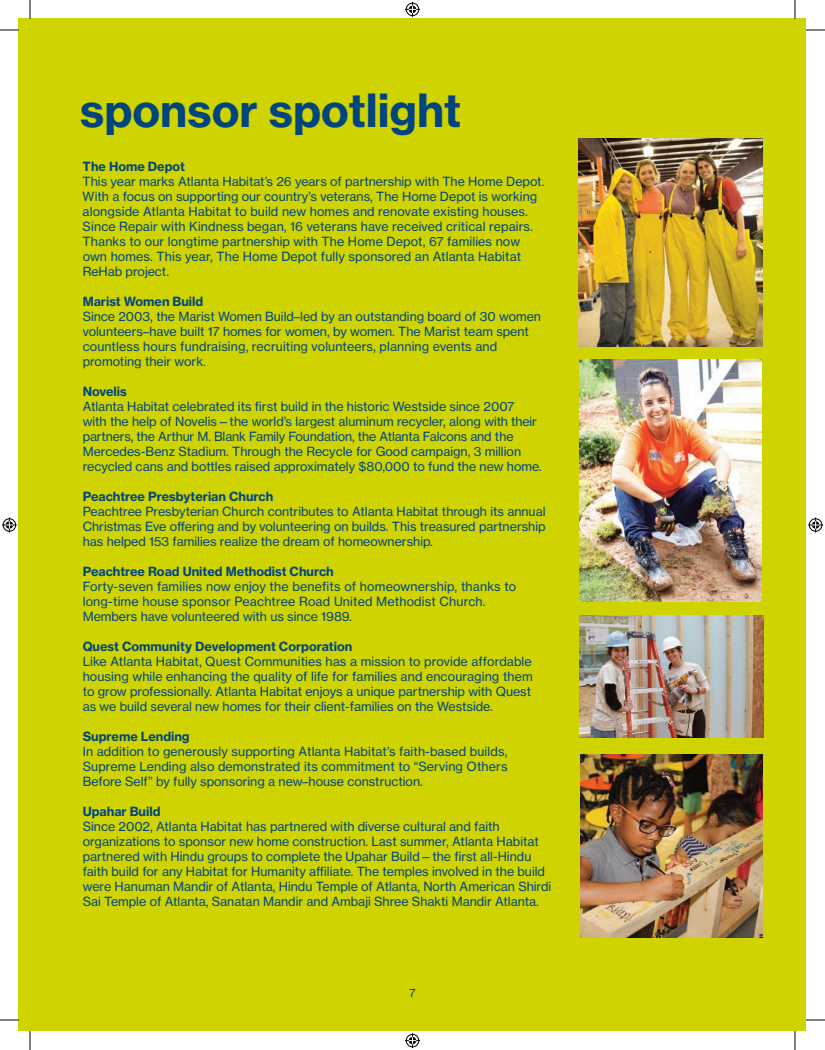
<style>
.page{position:relative;width:825px;height:1050px;background:#fff}
.page>*{position:absolute;margin:0;border:0;box-sizing:border-box;transform-origin:0 0}
.t1{font:45px "N Haas Grotesk TX Pro 75 Bd";color:#01457f}
.t2{font:12.5px/15px "N Haas Grotesk TX Pro 55 Rg";color:#01457f}
.t3{font:11.25px "N Haas Grotesk TX Pro 55 Rg";color:#01457f}
.s1{font-family:"N Haas Grotesk TX Pro 75 Bd"}
</style>
<div class="page">
<div style="left:19px;top:19px;width:787px;height:1012px;background:#cfd400"></div>
<img style="left:579px;top:139px;width:183px;height:207px">
<img style="left:580px;top:754px;width:183px;height:183px">
<img style="left:580px;top:616px;width:183px;height:122px">
<img style="left:580px;top:359px;width:182px;height:243px">
<svg style="left:0;top:29px;width:19px;height:2px"></svg>
<svg style="left:806px;top:29px;width:19px;height:2px"></svg>
<svg style="left:0;top:1019px;width:19px;height:2px"></svg>
<svg style="left:806px;top:1019px;width:19px;height:2px"></svg>
<svg style="left:29px;top:0;width:2px;height:19px"></svg>
<svg style="left:29px;top:1031px;width:2px;height:19px"></svg>
<svg style="left:794px;top:0;width:2px;height:19px"></svg>
<svg style="left:794px;top:1031px;width:2px;height:19px"></svg>
<svg style="left:405px;top:2px;width:15px;height:15px"></svg>
<svg style="left:405px;top:1033px;width:15px;height:15px"></svg>
<svg style="left:2px;top:518px;width:15px;height:14px"></svg>
<svg style="left:808px;top:518px;width:15px;height:14px"></svg>
<p class="t1" style="left:80px;top:82px;width:383px">sponsor spotlight</p>
<p class="t2" style="left:83px;top:159px;width:463px"><span class="s1">The Home Depot<br></span>This year marks Atlanta Habitat’s 26 years of partnership with The Home Depot.<br>With a focus on supporting our country’s veterans, The Home Depot is working alongside Atlanta Habitat to build new homes and renovate existing houses.<br>Since Repair with Kindness began, 16 veterans have received critical repairs.<br>Thanks to our longtime partnership with The Home Depot, 67 families now own homes. This year, The Home Depot fully sponsored an Atlanta Habitat ReHab project.</p>
<p class="t2" style="left:83px;top:294px;width:460px"><span class="s1">Marist Women Build<br></span>Since 2003, the Marist Women Build–led by an outstanding board of 30 women volunteers–have built 17 homes for women, by women. The Marist team spent countless hours fundraising, recruiting volunteers, planning events and promoting their work.</p>
<p class="t2" style="left:83px;top:384px;width:461px"><span class="s1">Novelis<br></span>Atlanta Habitat celebrated its first build in the historic Westside since 2007<br>with the help of Novelis—the world’s largest aluminum recycler, along with their partners, the Arthur M. Blank Family Foundation, the Atlanta Falcons and the Mercedes-Benz Stadium. Through the Recycle for Good campaign, 3 million recycled cans and bottles raised approximately $80,000 to fund the new home.</p>
<p class="t2" style="left:83px;top:489px;width:464px"><span class="s1">Peachtree Presbyterian Church<br></span>Peachtree Presbyterian Church contributes to Atlanta Habitat through its annual Christmas Eve offering and by volunteering on builds. This treasured partnership has helped 153 families realize the dream of homeownership.</p>
<p class="t2" style="left:83px;top:564px;width:435px"><span class="s1">Peachtree Road United Methodist Church<br></span>Forty-seven families now enjoy the benefits of homeownership, thanks to long-time house sponsor Peachtree Road United Methodist Church.<br>Members have volunteered with us since 1989.</p>
<p class="t2" style="left:83px;top:639px;width:452px"><span class="s1">Quest Community Development Corporation<br></span>Like Atlanta Habitat, Quest Communities has a mission to provide affordable housing while enhancing the quality of life for families and encouraging them to grow professionally. Atlanta Habitat enjoys a unique partnership with Quest as we build several new homes for their client-families on the Westside.</p>
<p class="t2" style="left:83px;top:729px;width:426px"><span class="s1">Supreme Lending<br></span>In addition to generously supporting Atlanta Habitat’s faith-based builds, Supreme Lending also demonstrated its commitment to “Serving Others Before Self” by fully sponsoring a new–house construction.</p>
<p class="t2" style="left:83px;top:804px;width:470px"><span class="s1">Upahar Build<br></span>Since 2002, Atlanta Habitat has partnered with diverse cultural and faith organizations to sponsor new home construction. Last summer, Atlanta Habitat partnered with Hindu groups to complete the Upahar Build—the first all-Hindu faith build for any Habitat for Humanity affiliate. The temples involved in the build were Hanuman Mandir of Atlanta, Hindu Temple of Atlanta, North American Shirdi Sai Temple of Atlanta, Sanatan Mandir and Ambaji Shree Shakti Mandir Atlanta.</p>
<p class="t3" style="left:410px;top:986px;width:8px">7</p>
</div>
